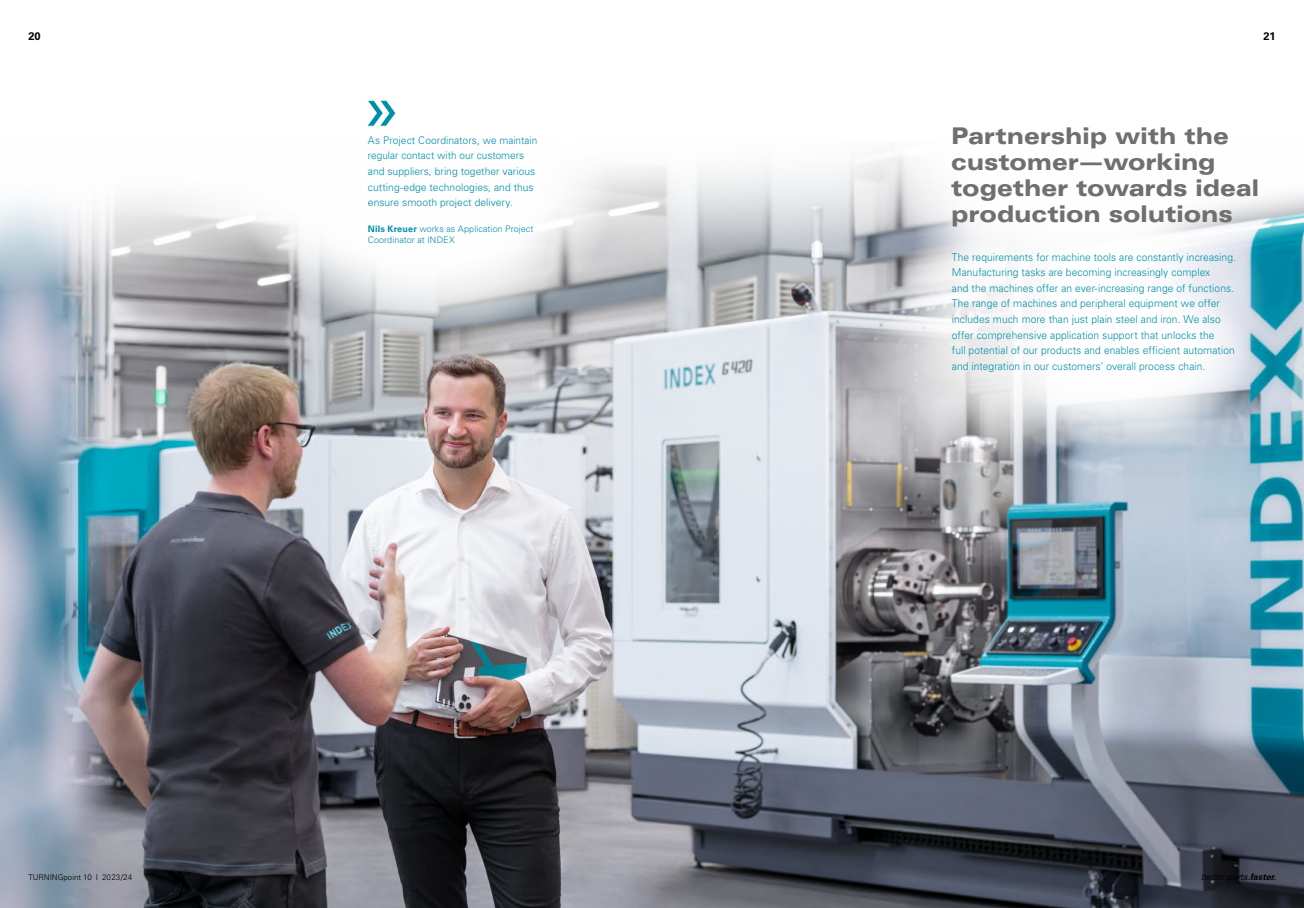
<style>
.page{position:relative;width:1304px;height:908px;background:#fff}
.page>*{position:absolute;margin:0;border:0;box-sizing:border-box;transform-origin:0 0}
.t1{font:900 expanded 23px/26px "Univers";letter-spacing:-.01em;color:#706f6f;scale:.93 1}
.t2{font:700 11px "Univers";color:#000}
.t3{font:300 10.8px/15.5px "Univers";letter-spacing:.005em;color:#008fa8;scale:.95 1}
.t4{font:300 10.5px/15.6px "Univers";color:#008fa8}
.t5{font:300 9px/11px "Univers";letter-spacing:.005em;color:#008fa8}
.t6{font:italic 300 9px "Univers";color:#000}
.t7{font:300 8px "Univers";color:#000}
.s1{font-weight:700}
.s2{font-weight:400}
</style>
<div class="page">
<img style="left:0;top:306px;width:1304px;height:601px">
<svg style="left:0;top:167px;width:1304px;height:139px;background:#bec3c8"></svg>
<svg style="left:0;top:167px;width:209px;height:78px;fill:#f5f6f7"></svg>
<svg style="left:209px;top:167px;width:419px;height:186px"></svg>
<svg style="left:751px;top:155px;width:543px;height:322px;background:#c2ccd3"></svg>
<svg style="left:1012px;top:276px;width:241px;height:159px"></svg>
<svg style="left:933px;top:155px;width:371px;height:114px"></svg>
<svg style="left:367px;top:100px;width:28px;height:27px"></svg>
<p class="t2" style="left:28px;top:29px;width:14px">20</p>
<p class="t2" style="left:1264px;top:29px;width:14px">21</p>
<p class="t4" style="left:368px;top:132px;width:171px">As Project Coordinators, we maintain regular contact with our customers and suppliers, bring together various cutting-edge technologies, and thus ensure smooth project delivery.</p>
<p class="t5" style="left:368px;top:223px;width:167px"><span class="s1">Nils Kreuer</span> works as Application Project<br>Coordinator at INDEX</p>
<h1 class="t1" style="left:951px;top:122px;width:333px">Partnership with the customer—working together towards ideal production solutions</h1>
<p class="t3" style="left:952px;top:249px;width:300px">The requirements for machine tools are constantly increasing.<br>Manufacturing tasks are becoming increasingly complex<br>and the machines offer an ever-increasing range of functions.<br>The range of machines and peripheral equipment we offer includes much more than just plain steel and iron. We also offer comprehensive application support that unlocks the<br>full potential of our products and enables efficient automation and integration in our customers’ overall process chain.</p>
<p class="t7" style="left:28px;top:872px;width:105px">TURNINGpoint 10 I 2023/24</p>
<p class="t6" style="left:1201px;top:871px;width:76px">better.<span class="s2">parts.</span><span class="s1">faster.</span></p>
</div>
